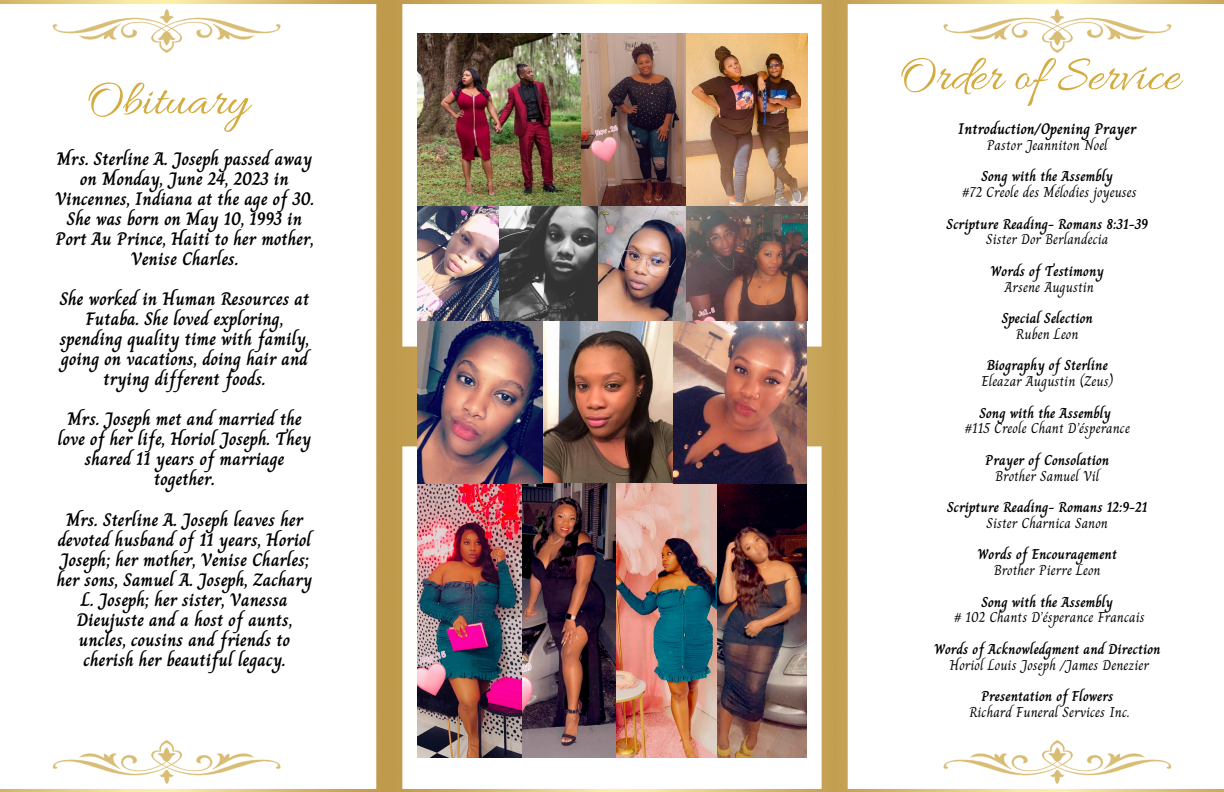
<style>
.page{position:relative;width:1224px;height:792px;background:#fff}
.page>*{position:absolute;margin:0;border:0;box-sizing:border-box;transform-origin:0 0}
.t1{font:51px "Allura";color:#d4ab3d}
.t2{font:700 18.2px/20px "Charm";color:#000;text-align:center}
.t3{font:700 15.4px "Charm";color:#000}
.t4{font:14.4px "Charm";color:#000}
.t5{font:700 14.4px "Charm";color:#000}
</style>
<div class="page">
<img style="left:0;top:0;width:1224px;height:792px">
<img style="left:417px;top:34px;width:269px;height:173px">
<img style="left:686px;top:34px;width:121px;height:173px">
<img style="left:417px;top:207px;width:83px;height:114px">
<img style="left:500px;top:207px;width:98px;height:114px">
<img style="left:598px;top:207px;width:209px;height:114px">
<img style="left:542px;top:321px;width:131px;height:162px">
<img style="left:417px;top:483px;width:195px;height:275px">
<img style="left:612px;top:483px;width:194px;height:275px">
<img style="left:673px;top:321px;width:134px;height:163px">
<img style="left:417px;top:321px;width:125px;height:163px">
<p class="t1" style="left:86px;top:72px;width:164px">Obituary</p>
<p class="t2" style="left:55px;top:149px;width:261px">Mrs. Sterline A. Joseph passed away on Monday, June 24, 2023 in<br>Vincennes, Indiana at the age of 30.<br>She was born on May 10, 1993 in<br>Port Au Prince, Haiti to her mother,<br>Venise Charles.</p>
<p class="t2" style="left:60px;top:289px;width:251px">She worked in Human Resources at<br>Futaba. She loved exploring, spending quality time with family, going on vacations, doing hair and trying different foods.</p>
<p class="t2" style="left:58px;top:409px;width:255px">Mrs. Joseph met and married the love of her life, Horiol Joseph. They shared 11 years of marriage together.</p>
<p class="t2" style="left:57px;top:509px;width:257px">Mrs. Sterline A. Joseph leaves her devoted husband of 11 years, Horiol<br>Joseph; her mother, Venise Charles; her sons, Samuel A. Joseph, Zachary<br>L. Joseph; her sister, Vanessa<br>Dieujuste and a host of aunts, uncles, cousins and friends to cherish her beautiful legacy.</p>
<p class="t1" style="left:899px;top:47px;width:282px">Order of Service</p>
<p class="t3" style="left:958px;top:117px;width:180px">Introduction/Opening Prayer</p>
<p class="t4" style="left:987px;top:134px;width:123px">Pastor Jeanniton Noel</p>
<p class="t5" style="left:981px;top:165px;width:133px">Song with the Assembly</p>
<p class="t4" style="left:962px;top:181px;width:177px">#72 Creole des Mélodies joyeuses</p>
<p class="t5" style="left:947px;top:213px;width:203px">Scripture Reading- Romans 8:31-39</p>
<p class="t4" style="left:986px;top:228px;width:124px">Sister Dor Berlandecia</p>
<p class="t5" style="left:991px;top:260px;width:115px">Words of Testimony</p>
<p class="t4" style="left:1005px;top:276px;width:91px">Arsene Augustin</p>
<p class="t5" style="left:1002px;top:307px;width:93px">Special Selection</p>
<p class="t4" style="left:1016px;top:323px;width:64px">Ruben Leon</p>
<p class="t5" style="left:987px;top:354px;width:123px">Biography of Sterline</p>
<p class="t4" style="left:981px;top:370px;width:133px">Eleazar Augustin (Zeus)</p>
<p class="t5" style="left:979px;top:402px;width:133px">Song with the Assembly</p>
<p class="t4" style="left:965px;top:417px;width:167px">#115 Creole Chant D’ésperance</p>
<p class="t5" style="left:985px;top:449px;width:126px">Prayer of Consolation</p>
<p class="t4" style="left:995px;top:465px;width:106px">Brother Samuel Vil</p>
<p class="t5" style="left:947px;top:496px;width:202px">Scripture Reading- Romans 12:9-21</p>
<p class="t4" style="left:986px;top:512px;width:123px">Sister Charnica Sanon</p>
<p class="t5" style="left:978px;top:543px;width:141px">Words of Encouragement</p>
<p class="t4" style="left:994px;top:559px;width:109px">Brother Pierre Leon</p>
<p class="t5" style="left:981px;top:591px;width:133px">Song with the Assembly</p>
<p class="t4" style="left:954px;top:606px;width:193px"># 102 Chants D’ésperance Francais</p>
<p class="t5" style="left:934px;top:638px;width:228px">Words of Acknowledgment and Direction</p>
<p class="t4" style="left:950px;top:654px;width:201px">Horiol Louis Joseph /James Denezier</p>
<p class="t5" style="left:981px;top:685px;width:134px">Presentation of Flowers</p>
<p class="t4" style="left:969px;top:701px;width:162px">Richard Funeral Services Inc.</p>
</div>
